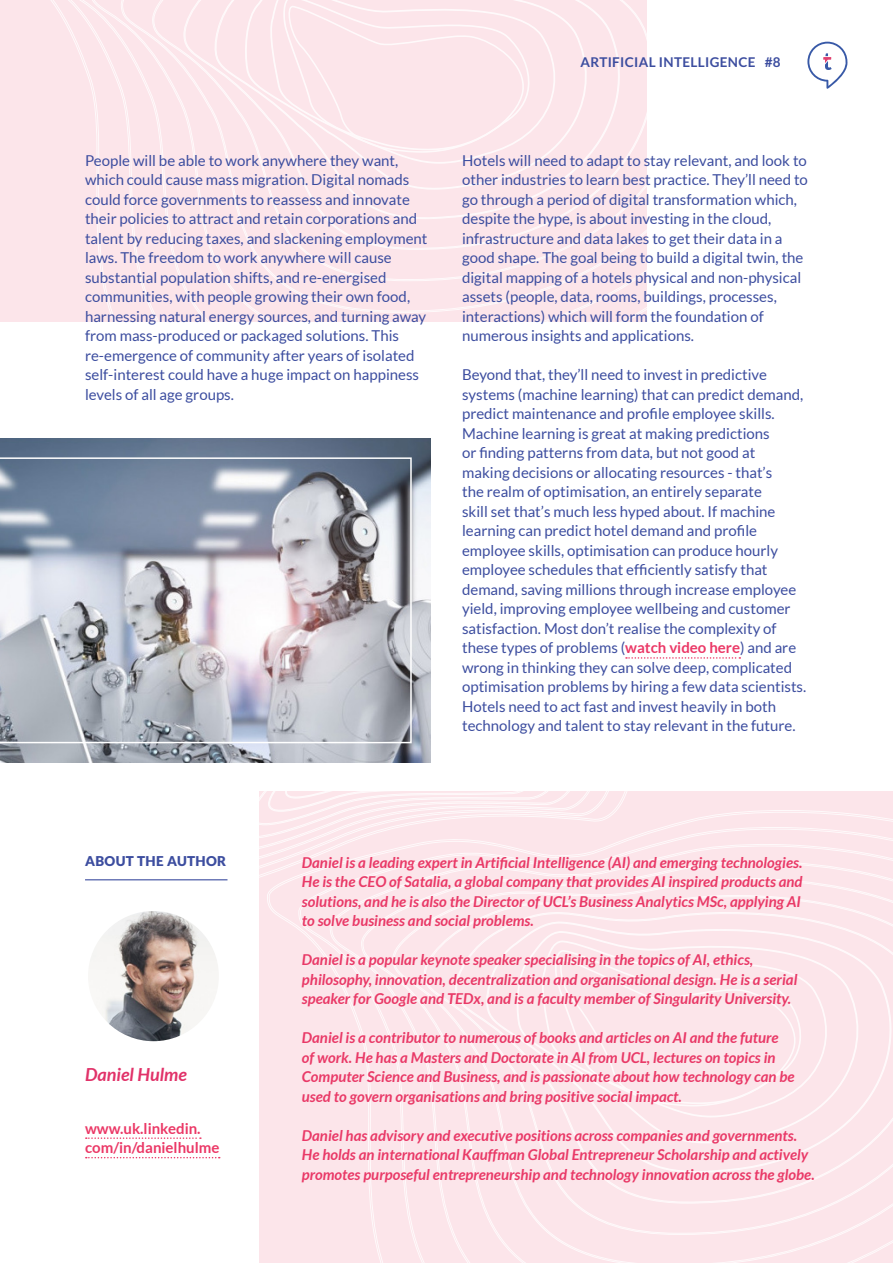
<style>
.page{position:relative;width:893px;height:1263px;background:#fff}
.page>*{position:absolute;margin:0;border:0;box-sizing:border-box;transform-origin:0 0}
.t1{font:italic 700 18px "Lato";color:#e13269}
.t2{font:15px/19.5px "Lato";color:#3c4d9f}
.t3{font:italic 700 15px/19.5px "Lato";color:#e93967}
.t4{font:700 15px/19.5px "Lato";color:#eb3866}
.t5{font:700 13.5px "Lato";letter-spacing:.025em;color:#3c4d9f}
.t6{font:900 13.5px "Lato";letter-spacing:.025em;color:#3c4d9f}
.s1{font-weight:700;color:#eb3866}
</style>
<div class="page">
<img style="left:87px;top:909px;width:133px;height:134px;border-radius:67px">
<div style="left:85px;top:908px;width:137px;height:136px;border:3px solid #fff;border-radius:50%"></div>
<svg style="left:807px;top:42px;width:41px;height:47px"></svg>
<div style="left:259px;top:791px;width:634px;height:472px;background:#fce5ea"></div>
<svg style="left:361px;top:860px;width:532px;height:403px"></svg>
<svg style="left:392px;top:874px;width:501px;height:389px"></svg>
<svg style="left:422px;top:892px;width:471px;height:343px"></svg>
<svg style="left:453px;top:909px;width:440px;height:295px"></svg>
<svg style="left:485px;top:921px;width:408px;height:252px"></svg>
<svg style="left:515px;top:930px;width:347px;height:219px"></svg>
<svg style="left:538px;top:939px;width:293px;height:184px"></svg>
<svg style="left:555px;top:950px;width:248px;height:156px"></svg>
<svg style="left:259px;top:791px;width:380px;height:103px"></svg>
<svg style="left:86px;top:1137px;width:115px;height:2px"></svg>
<svg style="left:86px;top:1157px;width:134px;height:1px"></svg>
<hr style="left:85px;top:879px;width:142px;height:1px;background:#3c4d9f">
<div style="left:0;top:0;width:26px;height:322px;background:#fce5ea"></div>
<div style="left:26px;top:0;width:32px;height:322px;background:#fce5ea"></div>
<div style="left:58px;top:0;width:31px;height:322px;background:#fce5ea"></div>
<svg style="left:89px;top:0;width:558px;height:322px;background:#fce6eb"></svg>
<svg style="left:120px;top:0;width:527px;height:313px;background:#fce6eb"></svg>
<svg style="left:151px;top:0;width:496px;height:281px;background:#fce6eb"></svg>
<svg style="left:182px;top:0;width:465px;height:250px;background:#fce6eb"></svg>
<svg style="left:214px;top:0;width:412px;height:219px;background:#fce6eb"></svg>
<svg style="left:244px;top:0;width:347px;height:195px;background:#fce6eb"></svg>
<svg style="left:267px;top:0;width:292px;height:169px;background:#fce6eb"></svg>
<svg style="left:283px;top:0;width:248px;height:153px;background:#fce6eb"></svg>
<svg style="left:626px;top:657px;width:114px;height:2px"></svg>
<img style="left:0;top:438px;width:431px;height:324px">
<svg style="left:0;top:457px;width:412px;height:286px;background:#aeb2bc"></svg>
<p class="t5" style="left:581px;top:54px;width:202px">ARTIFICIAL INTELLIGENCE #8</p>
<p class="t2" style="left:85px;top:151px;width:344px">People will be able to work anywhere they want, which could cause mass migration. Digital nomads could force governments to reassess and innovate their policies to attract and retain corporations and talent by reducing taxes, and slackening employment laws. The freedom to work anywhere will cause substantial population shifts, and re-energised communities, with people growing their own food, harnessing natural energy sources, and turning away from mass-produced or packaged solutions. This re-emergence of community after years of isolated self-interest could have a huge impact on happiness levels of all age groups.</p>
<p class="t2" style="left:462px;top:151px;width:347px">Hotels will need to adapt to stay relevant, and look to other industries to learn best practice. They’ll need to go through a period of digital transformation which, despite the hype, is about investing in the cloud, infrastructure and data lakes to get their data in a good shape. The goal being to build a digital twin, the digital mapping of a hotels physical and non-physical assets (people, data, rooms, buildings, processes, interactions) which will form the foundation of numerous insights and applications.</p>
<p class="t2" style="left:462px;top:365px;width:346px">Beyond that, they’ll need to invest in predictive systems (machine learning) that can predict demand, predict maintenance and profile employee skills.<br>Machine learning is great at making predictions<br>or finding patterns from data, but not good at making decisions or allocating resources - that’s<br>the realm of optimisation, an entirely separate<br>skill set that’s much less hyped about. If machine learning can predict hotel demand and profile employee skills, optimisation can produce hourly employee schedules that efficiently satisfy that demand, saving millions through increase employee yield, improving employee wellbeing and customer satisfaction. Most don’t realise the complexity of these types of problems (<span class="s1">watch video here</span>) and are wrong in thinking they can solve deep, complicated optimisation problems by hiring a few data scientists.<br>Hotels need to act fast and invest heavily in both technology and talent to stay relevant in the future.</p>
<p class="t6" style="left:85px;top:853px;width:143px">ABOUT THE AUTHOR</p>
<p class="t3" style="left:302px;top:853px;width:502px;text-align:justify">Daniel is a leading expert in Artificial Intelligence (AI) and emerging technologies.<br>He is the CEO of Satalia, a global company that provides AI inspired products and solutions, and he is also the Director of UCL’s Business Analytics MSc, applying AI to solve business and social problems.</p>
<p class="t3" style="left:302px;top:950px;width:497px">Daniel is a popular keynote speaker specialising in the topics of AI, ethics, philosophy, innovation, decentralization and organisational design. He is a serial speaker for Google and TEDx, and is a faculty member of Singularity University.</p>
<p class="t3" style="left:302px;top:1028px;width:494px">Daniel is a contributor to numerous of books and articles on AI and the future of work. He has a Masters and Doctorate in AI from UCL, lectures on topics in Computer Science and Business, and is passionate about how technology can be used to govern organisations and bring positive social impact.</p>
<p class="t3" style="left:302px;top:1126px;width:514px">Daniel has advisory and executive positions across companies and governments.<br>He holds an international Kauffman Global Entrepreneur Scholarship and actively promotes purposeful entrepreneurship and technology innovation across the globe.</p>
<p class="t1" style="left:85px;top:1064px;width:103px">Daniel Hulme</p>
<p class="t4" style="left:85px;top:1118px;width:136px">www.uk.linkedin. com/in/danielhulme</p>
</div>
